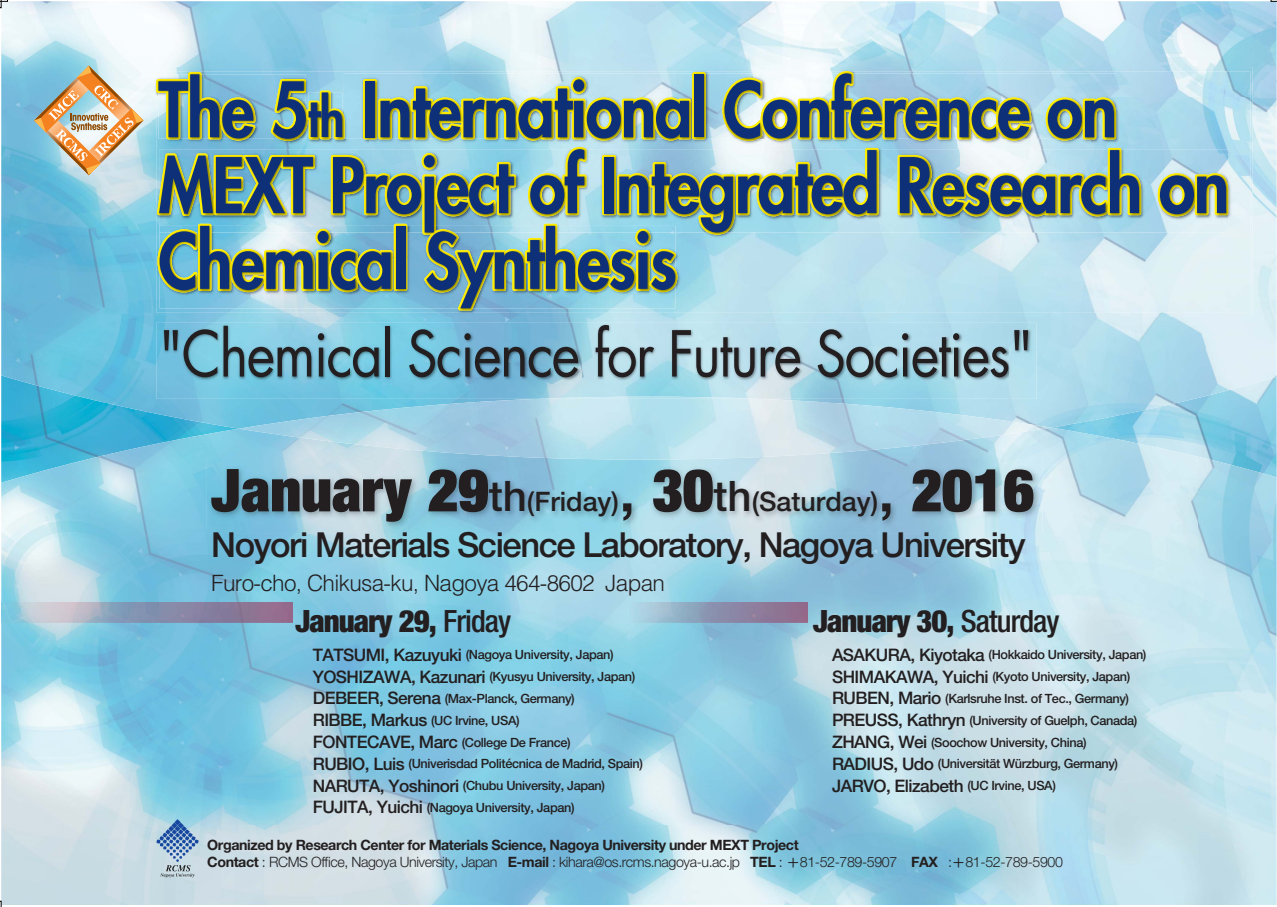
<style>
.page{position:relative;width:1277px;height:907px;background:#fff}
.page>*{position:absolute;margin:0;border:0;box-sizing:border-box;transform-origin:0 0}
.t1{font:800 74.25px/75.8px "Futura Std";letter-spacing:-.02em;color:#0e3078;scale:.89 1}
.t2{font:61.5px "Futura Std";letter-spacing:-.03em;color:#231f20;scale:.89 1}
.t3{font:500 34.5px "Helvetica Neue LT Std";letter-spacing:-.04em;color:#231f20}
.t4{font:900 condensed 30.75px "Helvetica Neue LT Std";letter-spacing:-.03em;color:#231f20}
.t5{font:500 26.85px "Helvetica Neue LT Std";color:#231f20}
.t6{font:300 22.5px "Helvetica LT Std";letter-spacing:-.03em;color:#231f20}
.t7{font:500 17.25px "Helvetica Neue LT Std";letter-spacing:-.03em;color:#231f20}
.t8{font:700 14.25px/17.6px "Helvetica Neue LT Std";letter-spacing:-.03em;color:#231f20}
.t9{font:500 12.75px/21.8px "Helvetica Neue LT Std";letter-spacing:-.03em;color:#231f20}
.s1{font-size:52.5px}
.s2{font-weight:900;font-stretch:condensed;font-size:59.18px}
.s3{font-size:42.08px}
.s4{font-size:59.18px}
.s5{font-weight:500}
.s6{font-size:17.25px}
.s7{font-size:12.75px}
.s8{font-weight:300}
.s9{font-family:"Hira Kaku Pro W3 90 msp RKSJ H";font-weight:400}
</style>
<div class="page">
<img style="left:1px;top:402px;width:106px;height:51px">
<img style="left:1197px;top:402px;width:79px;height:51px">
<img style="left:107px;top:415px;width:53px;height:12px">
<img style="left:107px;top:427px;width:106px;height:477px">
<img style="left:213px;top:428px;width:26px;height:30px">
<img style="left:1042px;top:428px;width:155px;height:52px">
<img style="left:1px;top:453px;width:106px;height:451px">
<img style="left:1196px;top:453px;width:80px;height:451px">
<img style="left:1038px;top:480px;width:159px;height:424px">
<img style="left:213px;top:534px;width:825px;height:370px">
<img style="left:1px;top:602px;width:291px;height:20px">
<img style="left:629px;top:602px;width:178px;height:20px">
<img style="left:1px;top:1px;width:159px;height:401px">
<img style="left:160px;top:1px;width:1116px;height:80px">
<img style="left:1250px;top:81px;width:26px;height:321px">
<img style="left:160px;top:317px;width:1090px;height:31px">
<img style="left:1036px;top:348px;width:161px;height:80px">
<img style="left:1196px;top:348px;width:54px;height:54px">
<img style="left:160px;top:399px;width:79px;height:29px">
<img style="left:102px;top:402px;width:59px;height:13px">
<img style="left:239px;top:399px;width:812px;height:59px">
<svg style="left:34px;top:66px;width:110px;height:109px;background:#c4c0ae"></svg>
<svg style="left:156px;top:819px;width:43px;height:58px;background:#97b3cd"></svg>
<img style="left:156px;top:323px;width:880px;height:76px">
<img style="left:537px;top:396px;width:222px;height:3px">
<img style="left:207px;top:458px;width:835px;height:76px">
<img style="left:545px;top:458px;width:193px;height:1px">
<img style="left:152px;top:67px;width:1100px;height:25px">
<img style="left:152px;top:92px;width:26px;height:225px">
<img style="left:1225px;top:92px;width:27px;height:225px">
<img style="left:178px;top:313px;width:1047px;height:4px">
<svg style="left:156px;top:72px;width:99px;height:7px"></svg>
<svg style="left:363px;top:72px;width:329px;height:66px;background:#b2daea"></svg>
<svg style="left:722px;top:71px;width:309px;height:20px"></svg>
<svg style="left:897px;top:149px;width:210px;height:13px"></svg>
<img style="left:345px;top:91px;width:905px;height:7px">
<img style="left:156px;top:139px;width:27px;height:174px">
<img style="left:290px;top:98px;width:79px;height:49px">
<img style="left:1090px;top:98px;width:160px;height:54px">
<img style="left:183px;top:139px;width:107px;height:8px">
<img style="left:369px;top:138px;width:721px;height:11px">
<img style="left:1223px;top:152px;width:27px;height:161px">
<img style="left:663px;top:232px;width:560px;height:81px">
<img style="left:183px;top:310px;width:480px;height:3px">
<img style="left:158px;top:74px;width:148px;height:65px">
<img style="left:156px;top:79px;width:32px;height:60px">
<img style="left:188px;top:72px;width:33px;height:67px">
<img style="left:220px;top:97px;width:35px;height:44px">
<img style="left:853px;top:73px;width:262px;height:29px">
<img style="left:367px;top:75px;width:462px;height:5px">
<svg style="left:271px;top:79px;width:74px;height:62px;background:#93a562"></svg>
<img style="left:691px;top:102px;width:354px;height:37px">
<img style="left:363px;top:79px;width:14px;height:60px">
<img style="left:378px;top:97px;width:32px;height:42px">
<img style="left:410px;top:86px;width:23px;height:53px">
<img style="left:427px;top:97px;width:34px;height:44px">
<img style="left:461px;top:97px;width:23px;height:42px">
<img style="left:484px;top:97px;width:32px;height:42px">
<img style="left:516px;top:97px;width:37px;height:44px">
<img style="left:552px;top:86px;width:19px;height:53px">
<img style="left:571px;top:77px;width:15px;height:62px">
<img style="left:584px;top:97px;width:37px;height:44px">
<img style="left:621px;top:97px;width:33px;height:42px">
<img style="left:654px;top:97px;width:37px;height:44px">
<img style="left:692px;top:72px;width:13px;height:67px">
<img style="left:722px;top:78px;width:40px;height:63px">
<img style="left:760px;top:97px;width:37px;height:44px">
<img style="left:797px;top:97px;width:32px;height:42px">
<img style="left:829px;top:71px;width:24px;height:68px">
<img style="left:848px;top:97px;width:34px;height:44px">
<img style="left:882px;top:97px;width:21px;height:42px">
<img style="left:903px;top:97px;width:34px;height:44px">
<img style="left:937px;top:97px;width:32px;height:42px">
<img style="left:969px;top:97px;width:26px;height:44px">
<img style="left:995px;top:97px;width:36px;height:44px">
<img style="left:1045px;top:97px;width:37px;height:44px">
<img style="left:1082px;top:97px;width:34px;height:42px">
<img style="left:878px;top:162px;width:350px;height:70px">
<img style="left:897px;top:155px;width:38px;height:60px">
<img style="left:930px;top:173px;width:32px;height:43px">
<img style="left:962px;top:173px;width:26px;height:43px">
<img style="left:988px;top:173px;width:32px;height:43px">
<img style="left:1020px;top:173px;width:58px;height:43px">
<img style="left:1078px;top:173px;width:29px;height:43px">
<img style="left:1107px;top:148px;width:34px;height:67px">
<img style="left:1157px;top:173px;width:71px;height:43px">
<svg style="left:157px;top:147px;width:721px;height:163px;background:#93b194"></svg>
<img style="left:576px;top:249px;width:32px;height:43px">
<img style="left:608px;top:249px;width:28px;height:43px">
<img style="left:635px;top:229px;width:15px;height:62px">
<img style="left:649px;top:249px;width:28px;height:43px">
<svg style="left:0;top:0;width:8px;height:8px"></svg>
<svg style="left:1270px;top:0;width:6px;height:2px"></svg>
<h1 class="t1" style="left:158px;top:77px;width:1204px">The 5<span class="s1">th</span> International Conference on<br>MEXT Project of Integrated Research on<br>Chemical Synthesis</h1>
<h2 class="t2" style="left:158px;top:319px;width:985px">"Chemical Science for Future Societies"</h2>
<h3 class="t5" style="left:211px;top:492px;width:824px"><span class="s2">January 29</span><span class="s3">th</span>(Friday)<span class="s4">,</span> <span class="s2">30</span><span class="s3">th</span>(Saturday)<span class="s4">,</span> <span class="s2">2016</span></h3>
<h3 class="t3" style="left:211px;top:532px;width:816px">Noyori Materials Science Laboratory, Nagoya University</h3>
<h3 class="t6" style="left:211px;top:569px;width:455px">Furo-cho, Chikusa-ku, Nagoya 464-8602 Japan</h3>
<h3 class="t4" style="left:295px;top:603px;width:217px">January 29, <span class="s5">Friday</span></h3>
<p class="t9" style="left:313px;top:645px;width:332px"><span class="s6">TATSUMI, Kazuyuki</span> (Nagoya University, Japan)<br><span class="s6">YOSHIZAWA, Kazunari</span> (Kyusyu University, Japan)<br><span class="s6">DEBEER, Serena</span> (Max-Planck, Germany)<br><span class="s6">RIBBE, Markus</span> (UC Irvine, USA)<br><span class="s6">FONTECAVE, Marc</span> (College De France)<br><span class="s6">RUBIO, Luis</span> (Univerisdad Politécnica de Madrid, Spain)<br><span class="s6">NARUTA, Yoshinori</span> (Chubu University, Japan)<br><span class="s6">FUJITA, Yuichi</span> (Nagoya University, Japan)</p>
<h3 class="t4" style="left:813px;top:603px;width:248px">January 30, <span class="s5">Saturday</span></h3>
<p class="t9" style="left:832px;top:645px;width:316px"><span class="s6">ASAKURA, Kiyotaka</span> (Hokkaido University, Japan)<br><span class="s6">SHIMAKAWA, Yuichi</span> (Kyoto University, Japan)<br><span class="s6">RUBEN, Mario</span> (Karlsruhe Inst. of Tec., Germany)<br><span class="s6">PREUSS, Kathryn</span> (University of Guelph, Canada)<br><span class="s6">ZHANG, Wei</span> (Soochow University, China)<br><span class="s6">RADIUS, Udo</span> (Universität Würzburg, Germany)</p>
<h3 class="t7" style="left:832px;top:779px;width:225px">JARVO, Elizabeth <span class="s7">(UC Irvine, USA)</span></h3>
<p class="t8" style="left:207px;top:837px;width:857px">Organized by Research Center for Materials Science, Nagoya University under MEXT Project<br>Contact <span class="s8">: RCMS Office, Nagoya University, Japan</span> E-mail <span class="s8">: kihara@os.rcms.nagoya-u.ac.jp</span> TEL <span class="s8">:</span> <span class="s9">＋</span><span class="s8">81-52-789-5907</span> FAX <span class="s8">:</span><span class="s9">＋</span><span class="s8">81-52-789-5900</span></p>
</div>
